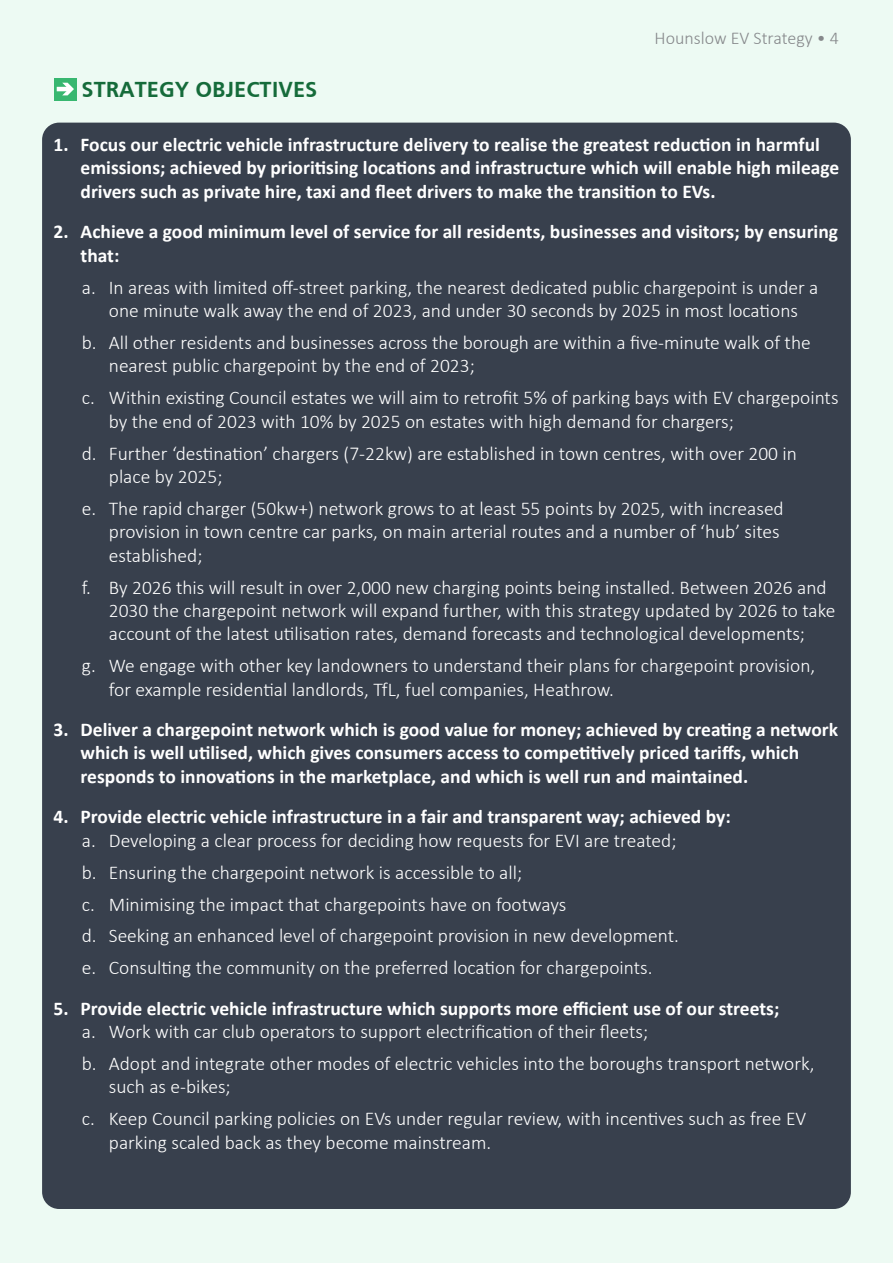
<style>
.page{position:relative;width:893px;height:1263px;background:#edfaf3}
.page>*{position:absolute;margin:0;border:0;box-sizing:border-box;transform-origin:0 0}
.t1{font:700 22.5px "Frutiger";color:#156b3a}
.t2{font:300 19.5px/23.4px "Calibri";color:#fff}
.t3{font:700 19.5px/23.4px "Calibri";color:#fff}
.t4{font:300 18px "Calibri";color:#86888b}
</style>
<div class="page">
<div style="left:42px;top:123px;width:809px;height:1086px;background:#38404d;border-radius:17px"></div>
<div style="left:54px;top:78px;width:23px;height:22px;background:#38b770"></div>
<hr style="left:57px;top:87px;width:13px;height:4px;background:#fff">
<svg style="left:62px;top:83px;width:12px;height:12px"></svg>
<p class="t1" style="left:82px;top:77px;width:237px">STRATEGY OBJECTIVES</p>
<p class="t4" style="left:655px;top:27px;width:186px">Hounslow EV Strategy • 4</p>
<p class="t3" style="left:81px;top:133px;width:760px;text-indent:-27px">1. Focus our electric vehicle infrastructure delivery to realise the greatest reduction in harmful emissions; achieved by prioritising locations and infrastructure which will enable high mileage drivers such as private hire, taxi and fleet drivers to make the transition to EVs.</p>
<p class="t3" style="left:81px;top:220px;width:759px;text-indent:-27px">2. Achieve a good minimum level of service for all residents, businesses and visitors; by ensuring that:</p>
<p class="t2" style="left:82px;top:275px;width:738px;text-align:center">a. In areas with limited off-street parking, the nearest dedicated public chargepoint is under a one minute walk away the end of 2023, and under 30 seconds by 2025 in most locations</p>
<p class="t2" style="left:109px;top:330px;width:703px;text-indent:-27px">b. All other residents and businesses across the borough are within a five-minute walk of the nearest public chargepoint by the end of 2023;</p>
<p class="t2" style="left:109px;top:386px;width:731px;text-indent:-27px">c. Within existing Council estates we will aim to retrofit 5% of parking bays with EV chargepoints by the end of 2023 with 10% by 2025 on estates with high demand for chargers;</p>
<p class="t2" style="left:109px;top:441px;width:690px;text-indent:-27px">d. Further ‘destination’ chargers (7-22kw) are established in town centres, with over 200 in place by 2025;</p>
<p class="t2" style="left:109px;top:496px;width:676px;text-indent:-27px">e. The rapid charger (50kw+) network grows to at least 55 points by 2025, with increased provision in town centre car parks, on main arterial routes and a number of ‘hub’ sites established;</p>
<p class="t2" style="left:109px;top:575px;width:728px;text-indent:-27px">f. By 2026 this will result in over 2,000 new charging points being installed. Between 2026 and<br>2030 the chargepoint network will expand further, with this strategy updated by 2026 to take account of the latest utilisation rates, demand forecasts and technological developments;</p>
<p class="t2" style="left:109px;top:654px;width:708px;text-indent:-27px">g. We engage with other key landowners to understand their plans for chargepoint provision, for example residential landlords, TfL, fuel companies, Heathrow.</p>
<p class="t3" style="left:81px;top:718px;width:759px;text-indent:-27px">3. Deliver a chargepoint network which is good value for money; achieved by creating a network which is well utilised, which gives consumers access to competitively priced tariffs, which responds to innovations in the marketplace, and which is well run and maintained.</p>
<p class="t3" style="left:54px;top:805px;width:679px">4. Provide electric vehicle infrastructure in a fair and transparent way; achieved by:</p>
<p class="t2" style="left:82px;top:828px;width:596px">a. Developing a clear process for deciding how requests for EVI are treated;</p>
<p class="t2" style="left:82px;top:860px;width:442px">b. Ensuring the chargepoint network is accessible to all;</p>
<p class="t2" style="left:82px;top:892px;width:486px">c. Minimising the impact that chargepoints have on footways</p>
<p class="t2" style="left:82px;top:924px;width:599px">d. Seeking an enhanced level of chargepoint provision in new development.</p>
<p class="t2" style="left:82px;top:956px;width:572px">e. Consulting the community on the preferred location for chargepoints.</p>
<p class="t3" style="left:54px;top:996px;width:727px">5. Provide electric vehicle infrastructure which supports more efficient use of our streets;</p>
<p class="t2" style="left:82px;top:1020px;width:568px">a. Work with car club operators to support electrification of their fleets;</p>
<p class="t2" style="left:109px;top:1052px;width:707px;text-indent:-27px">b. Adopt and integrate other modes of electric vehicles into the boroughs transport network, such as e-bikes;</p>
<p class="t2" style="left:109px;top:1107px;width:699px;text-indent:-27px">c. Keep Council parking policies on EVs under regular review, with incentives such as free EV parking scaled back as they become mainstream.</p>
</div>
